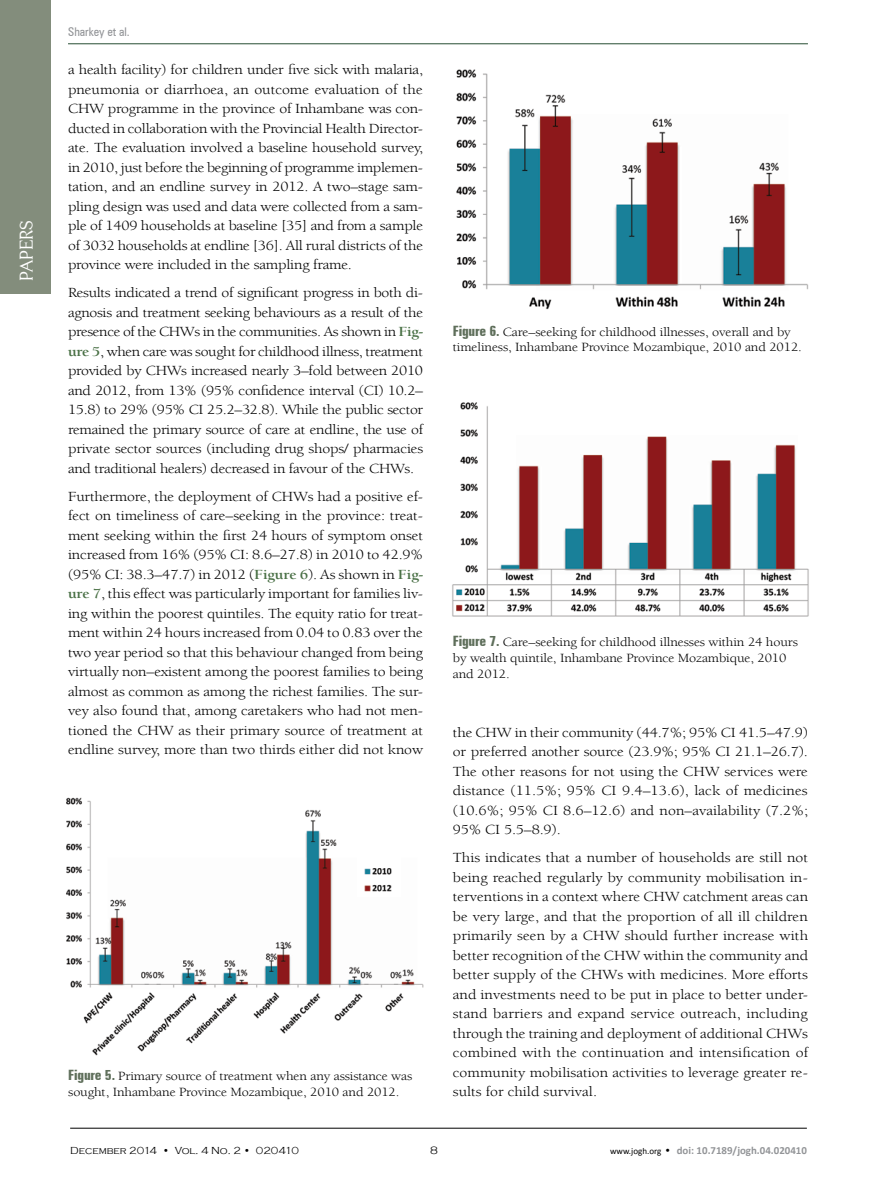
<style>
.page{position:relative;width:893px;height:1191px;background:#fff}
.page>*{position:absolute;margin:0;border:0;box-sizing:border-box;transform-origin:0 0}
.t1{font:18px "Centabel";color:#fff}
.t2{font:14.25px/19.5px "Berkeley Std";letter-spacing:-.01em;color:#000;text-align:justify;scale:1.11 1}
.t3{font:12.9px/15.8px "Berkeley Std";letter-spacing:-.01em;color:#000;scale:1.11 1}
.t4{font:condensed 12px "Zurich BT";color:#939598}
.t5{font:700 10.95px "Calibri";color:#939598}
.t6{font:300 10.95px "Copperplate Gothic";color:#000}
.t7{font:300 10.5px "Copperplate Gothic";color:#000}
.s1{font-weight:700;color:#497045}
.s2{font-family:"Zurich BT";font-weight:700;font-stretch:extra-condensed;font-size:14.25px;color:#5f6f5b}
.s3{font-weight:400;font-size:9px;color:#000}
.s4{font-family:"Copperplate Gothic";font-weight:300;color:#000}
</style>
<div class="page">
<hr style="left:70px;top:1128px;width:737px;height:1px;background:#000">
<hr style="left:68px;top:44px;width:740px;height:1px;background:#274d33">
<div style="left:0;top:0;width:51px;height:293px;background:#838d7c"></div>
<img style="left:66px;top:797px;width:357px;height:259px">
<img style="left:357px;top:856px;width:43px;height:40px">
<img style="left:456px;top:69px;width:353px;height:241px">
<img style="left:452px;top:402px;width:357px;height:215px">
<p class="t1" style="left:13px;top:281px;width:103px;rotate:-90deg">VIEWPOINTS</p>
<p class="t1" style="left:16px;top:281px;width:62px;rotate:-90deg">Papers</p>
<p class="t4" style="left:68px;top:25px;width:63px">Sharkey et al.</p>
<p class="t2" style="left:68px;top:60px;width:321px">a health facility) for children under five sick with malaria, pneumonia or diarrhoea, an outcome evaluation of the CHW programme in the province of Inhambane was con&shy;ducted in collaboration with the Provincial Health Director&shy;ate. The evaluation involved a baseline household survey, in 2010, just before the beginning of programme implemen&shy;tation, and an endline survey in 2012. A two–stage sam&shy;pling design was used and data were collected from a sam&shy;ple of 1409 households at baseline [35] and from a sample of 3032 households at endline [36]. All rural districts of the province were included in the sampling frame.</p>
<p class="t2" style="left:68px;top:283px;width:322px">Results indicated a trend of significant progress in both di&shy;agnosis and treatment seeking behaviours as a result of the presence of the CHWs in the communities. As shown in <span class="s1">Fig&shy;ure 5</span>, when care was sought for childhood illness, treatment provided by CHWs increased nearly 3–fold between 2010 and 2012, from 13% (95% confidence interval (CI) 10.2– 15.8) to 29% (95% CI 25.2–32.8). While the public sector remained the primary source of care at endline, the use of private sector sources (including drug shops/ pharmacies and traditional healers) decreased in favour of the CHWs.</p>
<p class="t2" style="left:68px;top:487px;width:321px">Furthermore, the deployment of CHWs had a positive ef&shy;fect on timeliness of care–seeking in the province: treat&shy;ment seeking within the first 24 hours of symptom onset increased from 16% (95% CI: 8.6–27.8) in 2010 to 42.9% (95% CI: 38.3–47.7) in 2012 (<span class="s1">Figure 6</span>). As shown in <span class="s1">Fig&shy;ure 7</span>, this effect was particularly important for families liv&shy;ing within the poorest quintiles. The equity ratio for treat&shy;ment within 24 hours increased from 0.04 to 0.83 over the two year period so that this behaviour changed from being virtually non–existent among the poorest families to being almost as common as among the richest families. The sur&shy;vey also found that, among caretakers who had not men&shy;tioned the CHW as their primary source of treatment at endline survey, more than two thirds either did not know</p>
<p class="t3" style="left:68px;top:1068px;width:311px"><span class="s2">Figure 5.</span> Primary source of treatment when any assistance was sought, Inhambane Province Mozambique, 2010 and 2012.</p>
<p class="t3" style="left:453px;top:324px;width:316px"><span class="s2">Figure 6.</span> Care–seeking for childhood illnesses, overall and by timeliness, Inhambane Province Mozambique, 2010 and 2012.</p>
<p class="t3" style="left:453px;top:634px;width:312px"><span class="s2">Figure 7.</span> Care–seeking for childhood illnesses within 24 hours by wealth quintile, Inhambane Province Mozambique, 2010 and 2012.</p>
<p class="t2" style="left:453px;top:722px;width:321px">the CHW in their community (44.7%; 95% CI 41.5–47.9) or preferred another source (23.9%; 95% CI 21.1–26.7).<br>The other reasons for not using the CHW services were distance (11.5%; 95% CI 9.4–13.6), lack of medicines (10.6%; 95% CI 8.6–12.6) and non–availability (7.2%; 95% CI 5.5–8.9).</p>
<p class="t2" style="left:453px;top:848px;width:322px">This indicates that a number of households are still not being reached regularly by community mobilisation in&shy;terventions in a context where CHW catchment areas can be very large, and that the proportion of all ill children primarily seen by a CHW should further increase with better recognition of the CHW within the community and better supply of the CHWs with medicines. More efforts and investments need to be put in place to better under&shy;stand barriers and expand service outreach, including through the training and deployment of additional CHWs combined with the continuation and intensification of community mobilisation activities to leverage greater re&shy;sults for child survival.</p>
<p class="t7" style="left:70px;top:1144px;width:230px">December 2014 • Vol. 4 No. 2 • 020410</p>
<p class="t6" style="left:430px;top:1144px;width:9px">8</p>
<p class="t5" style="left:610px;top:1143px;width:198px"><span class="s3">www.jogh.org</span> <span class="s4">•</span> doi: 10.7189/jogh.04.020410</p>
</div>
